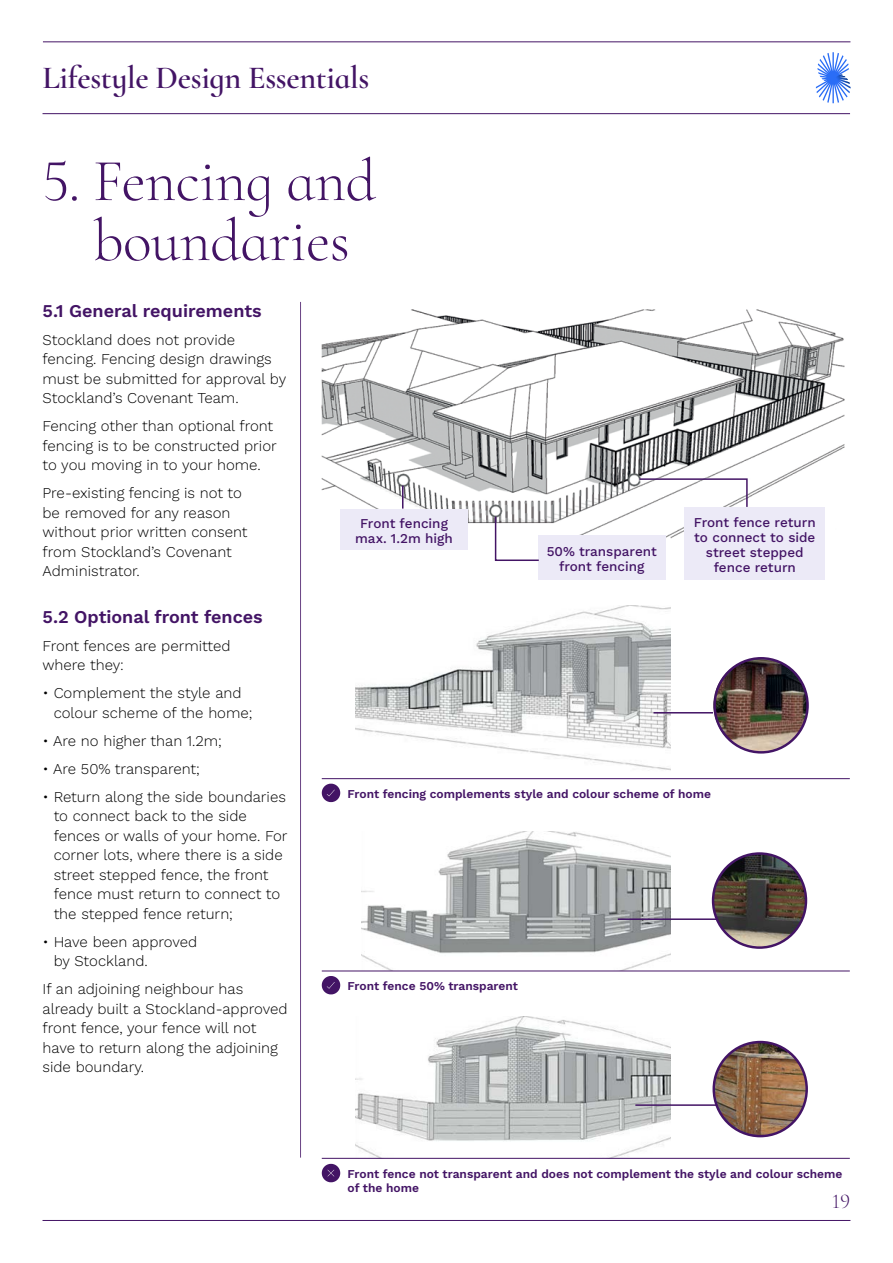
<style>
.page{position:relative;width:893px;height:1263px;background:#fff}
.page>*{position:absolute;margin:0;border:0;box-sizing:border-box;transform-origin:0 0}
.t1{font:300 60px/60px "Cormorant Infant";letter-spacing:-.01em;color:#431465;text-align:center}
.t2{font:600 32.25px "Cormorant Infant";letter-spacing:-.01em;color:#431465}
.t3{font:300 21px "Cormorant Infant";color:#431465}
.t4{font:600 18px "Work Sans";color:#431465}
.t5{font:300 15px/19.5px "Work Sans";color:#000}
.t6{font:500 13.5px/15px "Work Sans";color:#431465;text-align:center}
.t7{font:600 12px/14.4px "Work Sans";color:#431465}
</style>
<div class="page">
<hr style="left:43px;top:1220px;width:807px;height:1px;background:#431465">
<hr style="left:300px;top:302px;width:1px;height:855px;background:#694384">
<hr style="left:43px;top:42px;width:807px;height:1px;background:#431465">
<hr style="left:43px;top:113px;width:807px;height:1px;background:#431465">
<svg style="left:816px;top:52px;width:34px;height:51px"></svg>
<img style="left:321px;top:309px;width:524px;height:259px">
<div style="left:340px;top:510px;width:128px;height:40px;background:#eceaf7"></div>
<svg style="left:402px;top:486px;width:1px;height:23px"></svg>
<div style="left:538px;top:535px;width:128px;height:44px;background:#eceaf7"></div>
<div style="left:685px;top:507px;width:140px;height:72px;background:#eceaf7"></div>
<svg style="left:494px;top:515px;width:46px;height:47px"></svg>
<svg style="left:638px;top:478px;width:110px;height:30px"></svg>
<img style="left:361px;top:831px;width:310px;height:139px">
<img style="left:355px;top:1016px;width:316px;height:142px">
<hr style="left:618px;top:918px;width:113px;height:2px;background:#431465">
<hr style="left:635px;top:1104px;width:96px;height:2px;background:#431465">
<img style="left:713px;top:853px;width:93px;height:94px">
<div style="left:712px;top:852px;width:95px;height:97px;border:2px solid #431465;border-radius:50%"></div>
<img style="left:714px;top:1042px;width:93px;height:94px">
<div style="left:712px;top:1041px;width:96px;height:96px;border:2px solid #431465;border-radius:50%"></div>
<img style="left:355px;top:605px;width:316px;height:175px">
<hr style="left:653px;top:712px;width:60px;height:1px;background:#431465">
<img style="left:713px;top:658px;width:94px;height:94px;border-radius:47px">
<div style="left:713px;top:657px;width:96px;height:96px;border:2px solid #431465;border-radius:50%"></div>
<svg style="left:322px;top:784px;width:18px;height:18px"></svg>
<hr style="left:322px;top:778px;width:528px;height:1px;background:#431465">
<svg style="left:322px;top:976px;width:18px;height:18px"></svg>
<hr style="left:322px;top:971px;width:528px;height:1px;background:#431465">
<svg style="left:322px;top:1164px;width:18px;height:18px"></svg>
<hr style="left:322px;top:1158px;width:528px;height:1px;background:#431465">
<h2 class="t2" style="left:43px;top:58px;width:328px">Lifestyle Design Essentials</h2>
<h1 class="t1" style="left:43px;top:151px;width:335px">5. Fencing and boundaries</h1>
<p class="t4" style="left:43px;top:297px;width:221px">5.1 General requirements</p>
<p class="t5" style="left:43px;top:329px;width:245px">Stockland does not provide fencing. Fencing design drawings must be submitted for approval by<br>Stockland’s Covenant Team.</p>
<p class="t5" style="left:43px;top:416px;width:236px">Fencing other than optional front fencing is to be constructed prior to you moving in to your home.</p>
<p class="t5" style="left:43px;top:483px;width:207px">Pre-existing fencing is not to be removed for any reason without prior written consent from Stockland’s Covenant<br>Administrator.</p>
<p class="t4" style="left:43px;top:603px;width:222px">5.2 Optional front fences</p>
<p class="t5" style="left:43px;top:635px;width:189px">Front fences are permitted where they:</p>
<p class="t5" style="left:54px;top:683px;width:200px;text-indent:-11px">• Complement the style and colour scheme of the home;</p>
<p class="t5" style="left:43px;top:730px;width:181px">• Are no higher than 1.2m;</p>
<p class="t5" style="left:43px;top:758px;width:159px">• Are 50% transparent;</p>
<p class="t5" style="left:54px;top:786px;width:235px;text-indent:-11px">• Return along the side boundaries to connect back to the side fences or walls of your home. For corner lots, where there is a side street stepped fence, the front fence must return to connect to the stepped fence return;</p>
<p class="t5" style="left:54px;top:931px;width:145px;text-indent:-11px">• Have been approved by Stockland.</p>
<p class="t5" style="left:43px;top:979px;width:247px">If an adjoining neighbour has already built a Stockland-approved front fence, your fence will not have to return along the adjoining side boundary.</p>
<p class="t6" style="left:355px;top:516px;width:99px">Front fencing max. 1.2m high</p>
<p class="t6" style="left:547px;top:543px;width:112px">50% transparent front fencing</p>
<p class="t6" style="left:694px;top:514px;width:123px">Front fence return to connect to side street stepped fence return</p>
<p class="t7" style="left:348px;top:786px;width:365px">Front fencing complements style and colour scheme of home</p>
<p class="t7" style="left:348px;top:978px;width:172px">Front fence 50% transparent</p>
<p class="t7" style="left:348px;top:1166px;width:496px">Front fence not transparent and does not complement the style and colour scheme of the home</p>
<h3 class="t3" style="left:832px;top:1188px;width:20px">19</h3>
</div>
